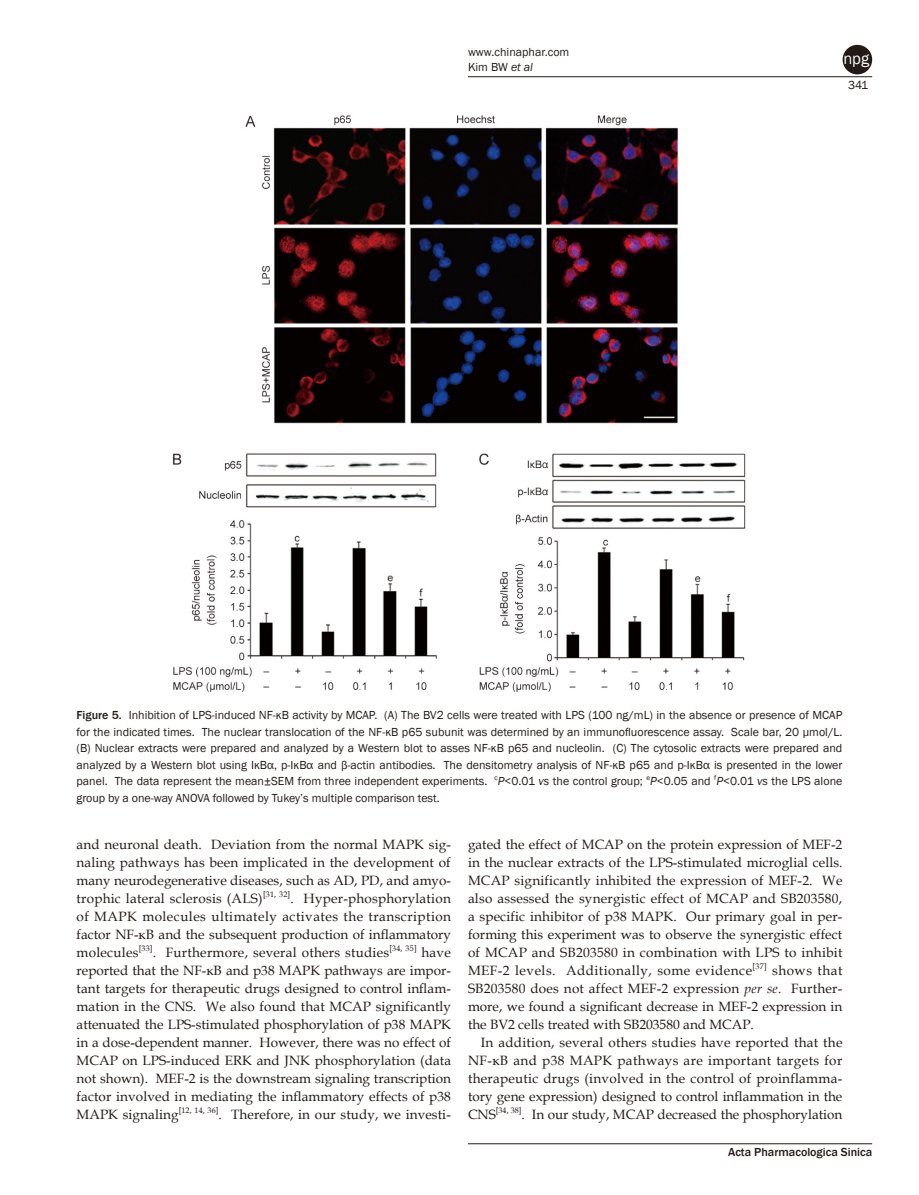
<style>
.page{position:relative;width:919px;height:1195px;background:#fff}
.page>*{position:absolute;margin:0;border:0;box-sizing:border-box;transform-origin:0 0}
.t1{font:16.5px "Franklin Gothic";color:#fff}
.英文正文{font:13.5px/18px "Book Antiqua";color:#231916;text-align:justify}
.图表注{font:12px/16.5px "Franklin Gothic Book 2";color:#231916;text-align:justify}
.t2{font:12px/15px "Franklin Gothic";color:#231916}
.t3{font:500 12px "Franklin Gothic";color:#231916}
.s1{font-style:italic}
.s2{font-family:"Franklin Gothic Medium 2"}
.s3{font-family:"Franklin Gothic";font-style:italic}
.s4{font-family:"Book Antiqua 2"}
</style>
<div class="page">
<hr style="left:468px;top:76px;width:404px;height:1px;background:#231916">
<hr style="left:468px;top:1143px;width:404px;height:1px;background:#231916">
<div style="left:842px;top:45px;width:30px;height:29px;background:#231916;border-radius:50%"></div>
<img style="left:173px;top:115px;width:573px;height:577px">
<p class="t2" style="left:468px;top:45px;width:103px">www.chinaphar.com<br>Kim BW <span class="s1">et al</span></p>
<p class="t1" style="left:843px;top:48px;width:27px">npg</p>
<p class="t2" style="left:848px;top:77px;width:22px">341</p>
<p class="图表注" style="left:76px;top:707px;width:767px"><span class="s2">Figure 5.</span> Inhibition of LPS-induced NF-κB activity by MCAP. (A) The BV2 cells were treated with LPS (100 ng/mL) in the absence or presence of MCAP for the indicated times. The nuclear translocation of the NF-κB p65 subunit was determined by an immunofluorescence assay. Scale bar, 20 µmol/L. (B) Nuclear extracts were prepared and analyzed by a Western blot to asses NF-κB p65 and nucleolin. (C) The cytosolic extracts were prepared and analyzed by a Western blot using IκBα, p-IκBα and β-actin antibodies. The densitometry analysis of NF-κB p65 and p-IκBα is presented in the lower panel. The data represent the mean±SEM from three independent experiments. <sup>c</sup><span class="s3">P</span>&lt;0.01 <span class="s3">vs</span> the control group; <sup>e</sup><span class="s3">P</span>&lt;0.05 and <sup>f</sup><span class="s3">P</span>&lt;0.01 <span class="s3">vs</span> the LPS alone group by a one-way ANOVA followed by Tukey’s multiple comparison test.</p>
<p class="英文正文" style="left:77px;top:835px;width:376px">and neuronal death. Deviation from the normal MAPK sig&shy;naling pathways has been implicated in the development of many neurodegenerative diseases, such as AD, PD, and amyo&shy;trophic lateral sclerosis (ALS)<sup>[31,</sup> <sup>32]</sup>. Hyper-phosphorylation of MAPK molecules ultimately activates the transcription factor NF-κB and the subsequent production of inflammatory <span class="s4">molecules</span><sup>[33]</sup>. Furthermore, several others studies<sup>[34,</sup> <sup>35]</sup> <span class="s4">have </span>reported that the NF-κB and p38 MAPK pathways are impor&shy;tant targets for therapeutic drugs designed to control inflam&shy;mation in the CNS. We also found that MCAP significantly attenuated the LPS-stimulated phosphorylation of p38 MAPK in a dose-dependent manner. However, there was no effect of MCAP on LPS-induced ERK and JNK phosphorylation (data not shown). MEF-2 is the downstream signaling transcription factor involved in mediating the inflammatory effects of p38<br>MAPK signaling<sup>[12,</sup> <sup>14,</sup> <sup>36]</sup>. Therefore, in our study, we investi<span class="s4">-</span></p>
<p class="英文正文" style="left:468px;top:835px;width:376px">gated the effect of MCAP on the protein expression of MEF-2 in the nuclear extracts of the LPS-stimulated microglial cells.<br>MCAP significantly inhibited the expression of MEF-2. We also assessed the synergistic effect of MCAP and SB203580, a specific inhibitor of p38 MAPK. Our primary goal in per&shy;forming this experiment was to observe the synergistic effect of MCAP and SB203580 in combination with LPS to inhibit MEF-2 levels. Additionally, some evidence<sup>[37]</sup> <span class="s4">shows that </span>SB203580 does not affect MEF-2 expression <span class="s1">per se</span>. Further&shy;more, we found a significant decrease in MEF-2 expression in the BV2 cells treated with SB203580 and MCAP.</p>
<p class="英文正文" style="left:468px;top:1033px;width:376px;text-indent:13px">In addition, several others studies have reported that the NF-κB and p38 MAPK pathways are important targets for therapeutic drugs (involved in the control of proinflamma&shy;tory gene expression) designed to control inflammation in the CNS<sup>[34,</sup> <sup>38]</sup>. In our study, MCAP decreased the phosphorylation</p>
<p class="t3" style="left:728px;top:1144px;width:145px">Acta Pharmacologica Sinica</p>
</div>
